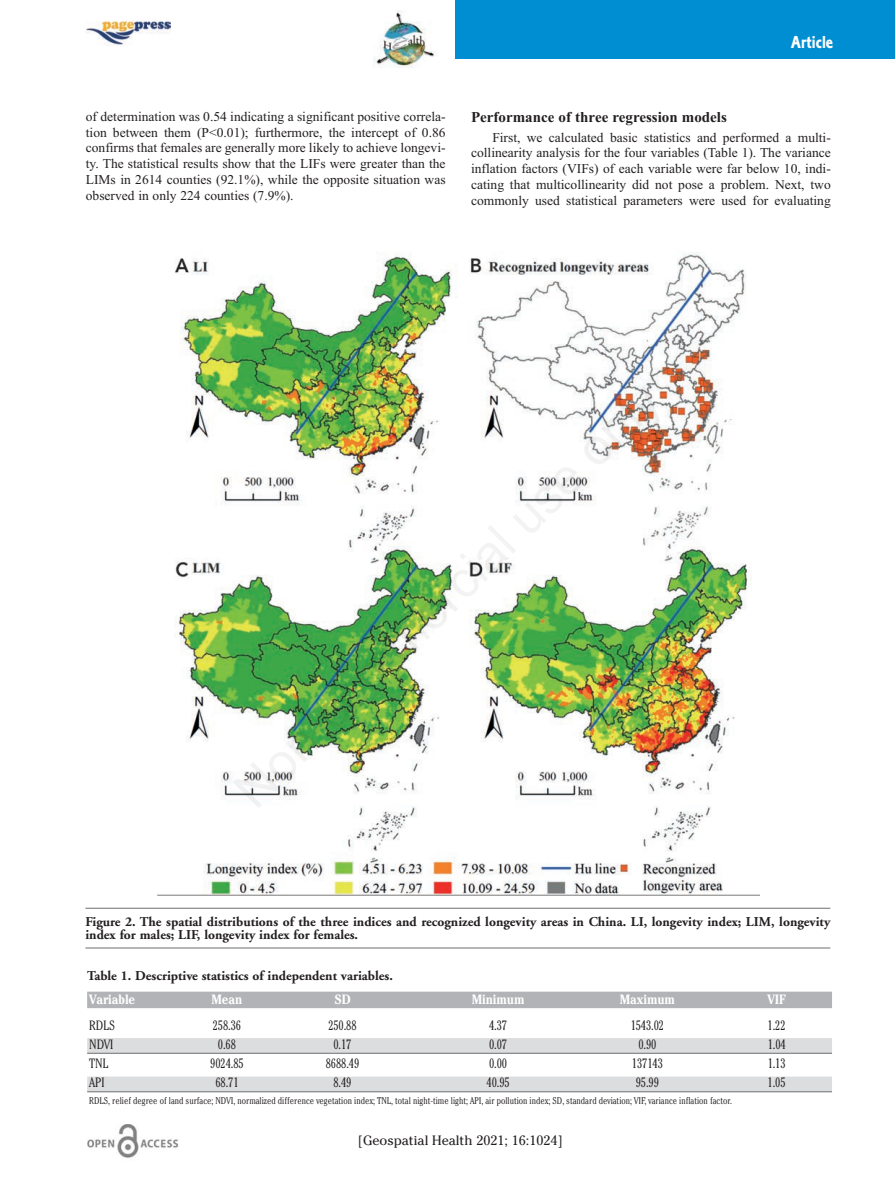
<style>
.page{position:relative;width:895px;height:1190px;background:#fff}
.page>*{position:absolute;margin:0;border:0;box-sizing:border-box;transform-origin:0 0}
.t1{font:18px "Corinthian Bold Condensed Plain";color:#fff}
.t2{font:700 15px "Times New Roman";color:#231f20}
.t3{font:13.5px/15.8px "Times New Roman";color:#231f20;text-align:justify}
.t4{font:700 13.5px/13.5px "Adobe Garamond";color:#231f20}
.t5{font:300 condensed 13.5px "Cheltenham";letter-spacing:-.01em;color:#231f20}
.t6{font:700 condensed 13.5px "Cheltenham";letter-spacing:-.01em;color:#fff}
.t7{font:13.5px "Cheltenham";color:#231f20}
.t8{font:300 condensed 9.75px "Cheltenham";color:#231f20}
</style>
<div class="page">
<div style="left:455px;top:0;width:439px;height:59px;background:#008ed2"></div>
<img style="left:374px;top:11px;width:61px;height:56px">
<img style="left:87px;top:1124px;width:91px;height:34px">
<img style="left:86px;top:20px;width:84px;height:25px">
<hr style="left:85px;top:908px;width:744px;height:1px;background:#6c6d70">
<hr style="left:85px;top:947px;width:744px;height:1px;background:#6c6d70">
<img style="left:157px;top:252px;width:601px;height:644px">
<div style="left:87px;top:991px;width:744px;height:17px;background:#b2b3b7"></div>
<div style="left:87px;top:1038px;width:744px;height:15px;background:#dcdddf"></div>
<hr style="left:87px;top:1053px;width:744px;height:1px;background:#6c6d70">
<div style="left:87px;top:1076px;width:744px;height:15px;background:#dcdddf"></div>
<hr style="left:87px;top:1091px;width:744px;height:1px;background:#6c6d70">
<h1 class="t1" style="left:790px;top:36px;width:44px">Article</h1>
<p class="t3" style="left:86px;top:108px;width:361px">of determination was 0.54 indicating a significant positive correla&shy;tion between them (P&lt;0.01); furthermore, the intercept of 0.86 confirms that females are generally more likely to achieve longevi&shy;ty. The statistical results show that the LIFs were greater than the LIMs in 2614 counties (92.1%), while the opposite situation was observed in only 224 counties (7.9%).</p>
<p class="t2" style="left:471px;top:108px;width:257px">Performance of three regression models</p>
<p class="t3" style="left:471px;top:129px;width:361px;text-indent:21px">First, we calculated basic statistics and performed a multi&shy;collinearity analysis for the four variables (Table 1). The variance inflation factors (VIFs) of each variable were far below 10, indi&shy;cating that multicollinearity did not pose a problem. Next, two commonly used statistical parameters were used for evaluating</p>
<p class="t4" style="left:85px;top:916px;width:746px">Figure 2. The spatial distributions of the three indices and recognized longevity areas in China. LI, longevity index; LIM, longevity index for males; LIF, longevity index for females.</p>
<p class="t4" style="left:87px;top:970px;width:307px">Table 1. Descriptive statistics of independent variables.</p>
<p class="t6" style="left:89px;top:994px;width:48px">Variable</p>
<p class="t6" style="left:211px;top:994px;width:32px">Mean</p>
<p class="t6" style="left:334px;top:994px;width:18px">SD</p>
<p class="t6" style="left:471px;top:994px;width:54px">Minimum</p>
<p class="t6" style="left:619px;top:994px;width:57px">Maximum</p>
<p class="t6" style="left:767px;top:994px;width:20px">VIF</p>
<p class="t5" style="left:89px;top:1020px;width:27px">RDLS</p>
<p class="t5" style="left:213px;top:1020px;width:30px">258.36</p>
<p class="t5" style="left:328px;top:1020px;width:30px">250.88</p>
<p class="t5" style="left:489px;top:1020px;width:20px">4.37</p>
<p class="t5" style="left:630px;top:1020px;width:35px">1543.02</p>
<p class="t5" style="left:767px;top:1020px;width:20px">1.22</p>
<p class="t5" style="left:89px;top:1039px;width:26px">NDVI</p>
<p class="t5" style="left:218px;top:1039px;width:20px">0.68</p>
<p class="t5" style="left:333px;top:1039px;width:20px">0.17</p>
<p class="t5" style="left:489px;top:1039px;width:20px">0.07</p>
<p class="t5" style="left:638px;top:1039px;width:20px">0.90</p>
<p class="t5" style="left:767px;top:1039px;width:20px">1.04</p>
<p class="t5" style="left:89px;top:1058px;width:21px">TNL</p>
<p class="t5" style="left:210px;top:1058px;width:35px">9024.85</p>
<p class="t5" style="left:325px;top:1058px;width:35px">8688.49</p>
<p class="t5" style="left:489px;top:1058px;width:20px">0.00</p>
<p class="t5" style="left:631px;top:1058px;width:32px">137143</p>
<p class="t5" style="left:767px;top:1058px;width:20px">1.13</p>
<p class="t5" style="left:89px;top:1078px;width:17px">API</p>
<p class="t5" style="left:215px;top:1078px;width:25px">68.71</p>
<p class="t5" style="left:333px;top:1078px;width:20px">8.49</p>
<p class="t5" style="left:486px;top:1078px;width:25px">40.95</p>
<p class="t5" style="left:635px;top:1078px;width:25px">95.99</p>
<p class="t5" style="left:767px;top:1078px;width:20px">1.05</p>
<p class="t8" style="left:89px;top:1096px;width:644px">RDLS, relief degree of land surface; NDVI, normalized difference vegetation index; TNL, total night-time light; API, air pollution index; SD, standard deviation; VIF, variance inflation factor.</p>
<p class="t7" style="left:358px;top:1132px;width:206px">[Geospatial Health 2021; 16:1024]</p>
</div>
